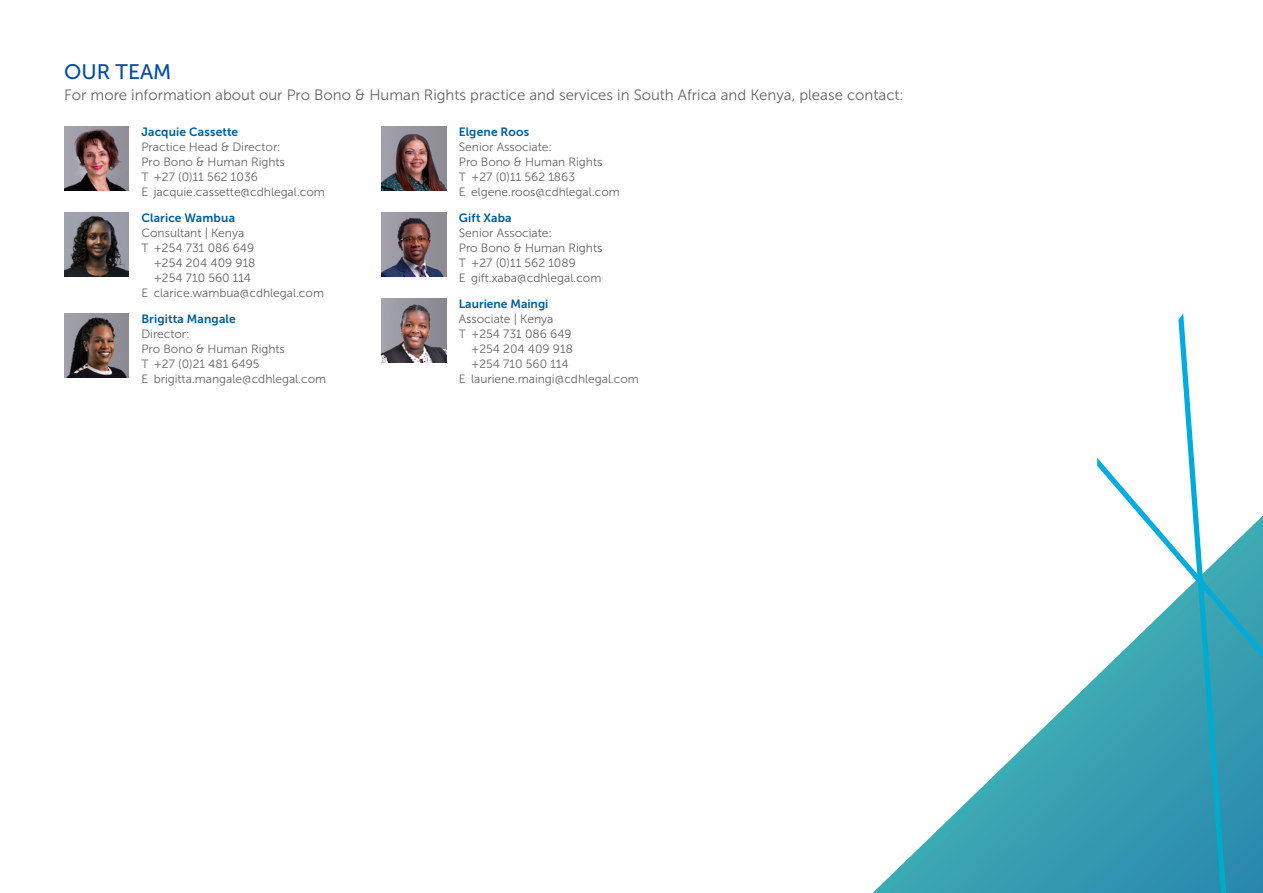
<style>
.page{position:relative;width:1263px;height:893px;background:#fff}
.page>*{position:absolute;margin:0;border:0;box-sizing:border-box;transform-origin:0 0}
.t1{font:21px "Museo Sans 500";color:#034ea2}
.t2{font:15px "Museo Sans 300";color:#636466}
.t3{font:12px/15px "Museo Sans 300";color:#636466}
.t4{font:12px "Museo Sans 700";letter-spacing:.01em;color:#005d99}
.t5{font:12px "Museo Sans 700";color:#005c9a}
</style>
<div class="page">
<img style="left:64px;top:127px;width:65px;height:63px">
<img style="left:64px;top:213px;width:65px;height:63px">
<img style="left:64px;top:314px;width:65px;height:63px">
<img style="left:382px;top:127px;width:64px;height:63px">
<img style="left:382px;top:213px;width:64px;height:63px">
<img style="left:382px;top:299px;width:64px;height:63px">
<svg style="left:872px;top:676px;width:225px;height:217px"></svg>
<svg style="left:1097px;top:313px;width:166px;height:580px"></svg>
<h1 class="t1" style="left:64px;top:60px;width:109px">OUR TEAM</h1>
<p class="t2" style="left:64px;top:87px;width:841px">For more information about our Pro Bono &amp; Human Rights practice and services in South Africa and Kenya, please contact:</p>
<p class="t4" style="left:141px;top:125px;width:98px">Jacquie Cassette</p>
<p class="t3" style="left:141px;top:139px;width:185px">Practice Head &amp; Director:<br>Pro Bono &amp; Human Rights<br>T +27 (0)11 562 1036<br>E jacquie.cassette@cdhlegal.com</p>
<p class="t4" style="left:141px;top:211px;width:95px">Clarice Wambua</p>
<p class="t3" style="left:141px;top:225px;width:104px">Consultant | Kenya</p>
<p class="t3" style="left:141px;top:240px;width:114px">T +254 731 086 649</p>
<p class="t3" style="left:154px;top:255px;width:103px">+254 204 409 918</p>
<p class="t3" style="left:154px;top:270px;width:99px">+254 710 560 114</p>
<p class="t3" style="left:141px;top:285px;width:184px">E clarice.wambua@cdhlegal.com</p>
<p class="t4" style="left:141px;top:312px;width:96px">Brigitta Mangale</p>
<p class="t3" style="left:141px;top:326px;width:186px">Director:<br>Pro Bono &amp; Human Rights<br>T +27 (0)21 481 6495<br>E brigitta.mangale@cdhlegal.com</p>
<p class="t4" style="left:459px;top:125px;width:72px">Elgene Roos</p>
<p class="t3" style="left:459px;top:139px;width:162px">Senior Associate:<br>Pro Bono &amp; Human Rights<br>T +27 (0)11 562 1863<br>E elgene.roos@cdhlegal.com</p>
<p class="t4" style="left:459px;top:211px;width:54px">Gift Xaba</p>
<p class="t3" style="left:459px;top:225px;width:145px">Senior Associate:<br>Pro Bono &amp; Human Rights<br>T +27 (0)11 562 1089<br>E gift.xaba@cdhlegal.com</p>
<p class="t5" style="left:459px;top:297px;width:91px">Lauriene Maingi</p>
<p class="t3" style="left:459px;top:311px;width:96px">Associate | Kenya</p>
<p class="t3" style="left:459px;top:326px;width:114px">T +254 731 086 649</p>
<p class="t3" style="left:471px;top:341px;width:103px">+254 204 409 918</p>
<p class="t3" style="left:471px;top:356px;width:99px">+254 710 560 114</p>
<p class="t3" style="left:459px;top:371px;width:182px">E lauriene.maingi@cdhlegal.com</p>
</div>
